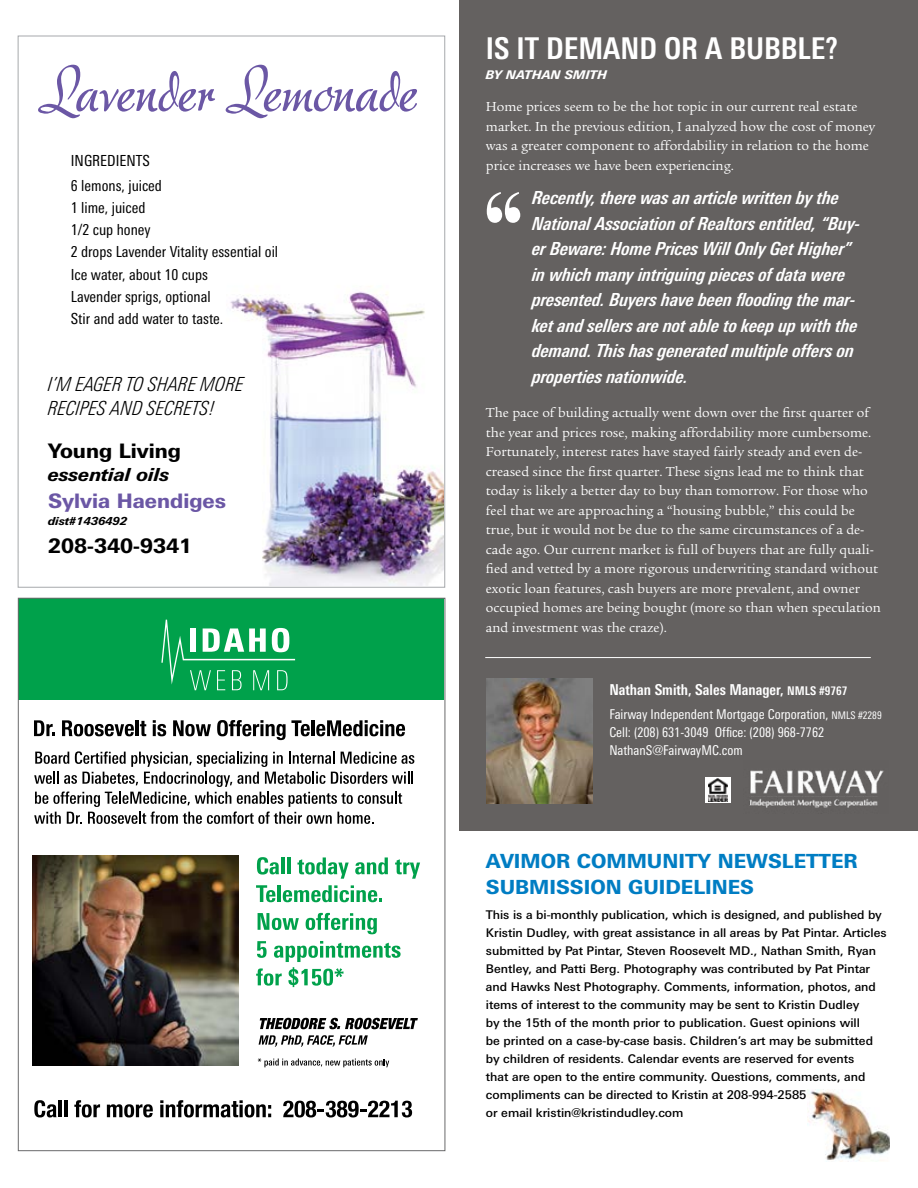
<style>
.page{position:relative;width:918px;height:1188px;background:#fff}
.page>*{position:absolute;margin:0;border:0;box-sizing:border-box;transform-origin:0 0}
.t1{font:58.5px "Adore";color:#6b57a5}
.t2{font:700 condensed 30px "Linotype Univers";color:#fff}
.t3{font:800 19.95px "Linotype Univers Basic";color:#000}
.t4{font:800 19.95px "Linotype Univers Basic";color:#6b57a5}
.t5{font:800 19.5px/25.5px "Linotype Univers Basic";color:#007dc3}
.t6{font:italic 300 condensed 19.35px/24px "Linotype Univers";color:#000}
.t7{font:italic 700 condensed 18px/25.5px "Linotype Univers";color:#fff}
.t8{font:italic 800 18px "Linotype Univers Basic";color:#000}
.t9{font:condensed 15.3px/22.2px "Linotype Univers";color:#000}
.t10{font:700 condensed 15px "Linotype Univers";color:#fff}
.t11{font:13.5px/19.5px "Legacy Serif";color:#fff}
.t12{font:condensed 13.5px/18px "Linotype Univers";color:#fff}
.t13{font:500 12px/18px "Linotype Univers Basic";color:#000}
.t14{font:italic 800 12px "Linotype Univers Basic";color:#fff}
.t15{font:italic 800 11.1px "Linotype Univers Basic";color:#000}
.s1{font-size:12px}
.s2{font-size:10.5px}
</style>
<div class="page">
<img style="left:230px;top:291px;width:213px;height:294px">
<div style="left:459px;top:0;width:459px;height:831px;background:#646160"></div>
<img style="left:487px;top:678px;width:106px;height:125px">
<img style="left:749px;top:770px;width:135px;height:38px">
<svg style="left:705px;top:778px;width:26px;height:25px"></svg>
<img style="left:708px;top:779px;width:20px;height:22px">
<hr style="left:485px;top:657px;width:386px;height:1px;background:#fff">
<img style="left:807px;top:1089px;width:82px;height:72px">
<svg style="left:487px;top:192px;width:33px;height:31px"></svg>
<div style="left:18px;top:598px;width:426px;height:102px;background:#00a14b"></div>
<svg style="left:34px;top:720px;width:21px;height:16px"></svg>
<svg style="left:62px;top:720px;width:72px;height:16px"></svg>
<hr style="left:136px;top:720px;width:3px;height:16px;background:#000">
<svg style="left:140px;top:721px;width:6px;height:15px"></svg>
<svg style="left:153px;top:720px;width:13px;height:16px"></svg>
<svg style="left:173px;top:720px;width:38px;height:16px"></svg>
<svg style="left:217px;top:720px;width:93px;height:20px"></svg>
<hr style="left:312px;top:720px;width:3px;height:16px;background:#000">
<svg style="left:316px;top:720px;width:89px;height:16px"></svg>
<svg style="left:34px;top:1100px;width:23px;height:17px"></svg>
<hr style="left:59px;top:1101px;width:3px;height:16px;background:#000">
<hr style="left:64px;top:1101px;width:3px;height:16px;background:#000">
<svg style="left:74px;top:1100px;width:26px;height:18px"></svg>
<svg style="left:107px;top:1104px;width:46px;height:14px"></svg>
<svg style="left:160px;top:1100px;width:111px;height:18px"></svg>
<svg style="left:283px;top:1101px;width:129px;height:16px"></svg>
<svg style="left:260px;top:1018px;width:158px;height:11px"></svg>
<svg style="left:259px;top:1035px;width:109px;height:12px"></svg>
<svg style="left:161px;top:620px;width:134px;height:70px"></svg>
<img style="left:32px;top:856px;width:206px;height:209px">
<svg style="left:34px;top:751px;width:380px;height:73px"></svg>
<svg style="left:257px;top:857px;width:22px;height:18px"></svg>
<hr style="left:281px;top:857px;width:3px;height:17px;background:#00a14b">
<hr style="left:287px;top:857px;width:3px;height:17px;background:#00a14b">
<svg style="left:297px;top:857px;width:52px;height:22px"></svg>
<svg style="left:355px;top:857px;width:33px;height:17px"></svg>
<svg style="left:395px;top:859px;width:25px;height:20px"></svg>
<svg style="left:256px;top:885px;width:19px;height:17px"></svg>
<hr style="left:277px;top:885px;width:4px;height:17px;background:#00a14b">
<svg style="left:283px;top:885px;width:99px;height:17px"></svg>
<svg style="left:258px;top:913px;width:41px;height:17px"></svg>
<svg style="left:306px;top:913px;width:71px;height:21px"></svg>
<svg style="left:256px;top:941px;width:145px;height:46px"></svg>
<svg style="left:258px;top:1058px;width:131px;height:9px"></svg>
<div style="left:42px;top:436px;width:214px;height:147px;background:#fff"></div>
<h1 class="t1" style="left:39px;top:49px;width:380px">Lavender Lemonade</h1>
<p class="t9" style="left:71px;top:148px;width:93px;line-height:24.9px">INGREDIENTS<br>6 lemons, juiced</p>
<p class="t9" style="left:71px;top:196px;width:209px">1 lime, juiced<br>1/2 cup honey<br>2 drops Lavender Vitality essential oil<br>Ice water, about 10 cups<br>Lavender sprigs, optional<br>Stir and add water to taste.</p>
<h3 class="t6" style="left:48px;top:373px;width:197px">I’M EAGER TO SHARE MORE<br>RECIPES AND SECRETS!</h3>
<h3 class="t3" style="left:48px;top:439px;width:135px">Young Living</h3>
<h3 class="t8" style="left:48px;top:463px;width:123px">essential oils</h3>
<h3 class="t4" style="left:48px;top:489px;width:180px">Sylvia Haendiges</h3>
<p class="t15" style="left:48px;top:514px;width:81px">dist#1436492</p>
<h3 class="t3" style="left:48px;top:534px;width:146px">208-340-9341</h3>
<h2 class="t2" style="left:486px;top:31px;width:354px">IS IT DEMAND OR A BUBBLE?</h2>
<p class="t14" style="left:486px;top:67px;width:123px">BY NATHAN SMITH</p>
<p class="t11" style="left:486px;top:97px;width:391px">Home prices seem to be the hot topic in our current real estate market. In the previous edition, I analyzed how the cost of money was a greater component to affordability in relation to the home price increases we have been experiencing.</p>
<p class="t7" style="left:532px;top:185px;width:330px">Recently, there was an article written by the National Association of Realtors entitled, “Buy&shy;er Beware: Home Prices Will Only Get Higher” in which many intriguing pieces of data were presented. Buyers have been flooding the mar&shy;ket and sellers are not able to keep up with the demand. This has generated multiple offers on properties nationwide.</p>
<p class="t11" style="left:486px;top:403px;width:396px">The pace of building actually went down over the first quarter of the year and prices rose, making affordability more cumbersome.<br>Fortunately, interest rates have stayed fairly steady and even de&shy;creased since the first quarter. These signs lead me to think that today is likely a better day to buy than tomorrow. For those who feel that we are approaching a “housing bubble,” this could be true, but it would not be due to the same circumstances of a de&shy;cade ago. Our current market is full of buyers that are fully quali&shy;fied and vetted by a more rigorous underwriting standard without exotic loan features, cash buyers are more prevalent, and owner occupied homes are being bought (more so than when speculation and investment was the craze).</p>
<p class="t10" style="left:609px;top:681px;width:240px">Nathan Smith, Sales Manager, <span class="s1">NMLS #9767</span></p>
<p class="t12" style="left:609px;top:706px;width:274px">Fairway Independent Mortgage Corporation, <span class="s2">NMLS #2289<br></span>Cell: (208) 631-3049 Office: (208) 968-7762<br>NathanS@FairwayMC.com</p>
<h3 class="t5" style="left:486px;top:848px;width:373px">AVIMOR COMMUNITY NEWSLETTER<br>SUBMISSION GUIDELINES</h3>
<p class="t13" style="left:486px;top:906px;width:402px">This is a bi-monthly publication, which is designed, and published by Kristin Dudley, with great assistance in all areas by Pat Pintar. Articles submitted by Pat Pintar, Steven Roosevelt MD., Nathan Smith, Ryan Bentley, and Patti Berg. Photography was contributed by Pat Pintar and Hawks Nest Photography. Comments, information, photos, and items of interest to the community may be sent to Kristin Dudley<br>by the 15th of the month prior to publication. Guest opinions will<br>be printed on a case-by-case basis. Children’s art may be submitted by children of residents. Calendar events are reserved for events<br>that are open to the entire community. Questions, comments, and compliments can be directed to Kristin at 208-994-2585<br>or email kristin@kristindudley.com</p>
</div>
